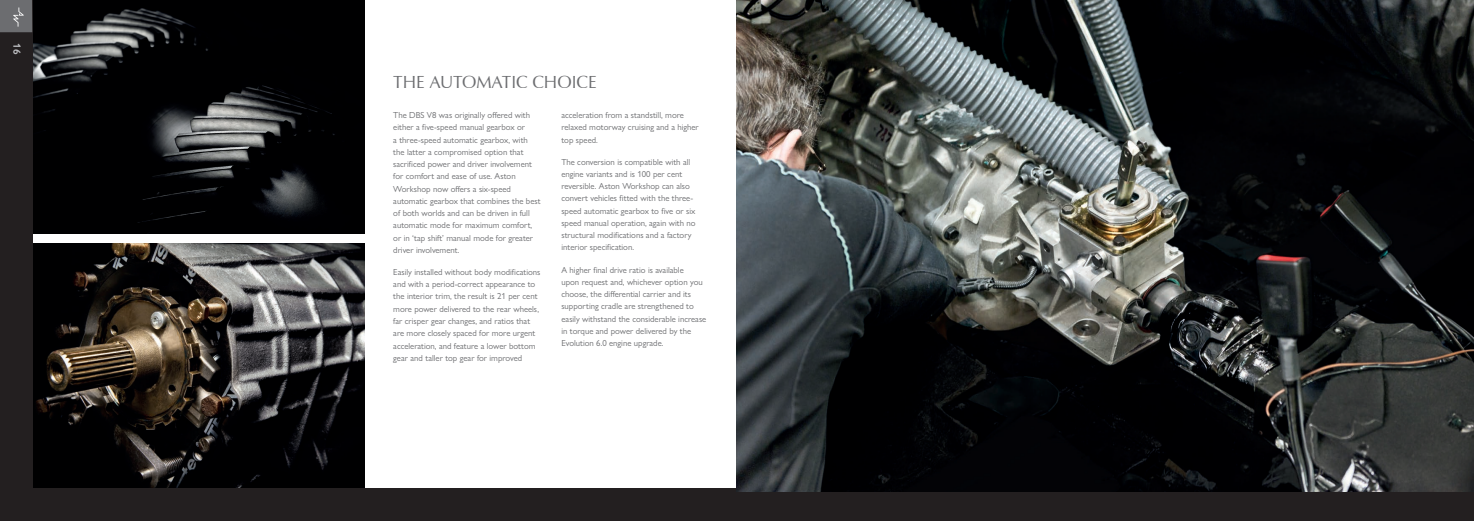
<style>
.page{position:relative;width:1474px;height:521px;background:#fff}
.page>*{position:absolute;margin:0;border:0;box-sizing:border-box;transform-origin:0 0}
.t1{font:17.5px "Zapf Humanist 601 BT";color:#6c6d70}
.t2{font:600 10.5px "Gill Sans Nova";color:#bcbdc0}
.t3{font:8.75px/12.2px "Gill Sans Nova";color:#6c6d70}
</style>
<div class="page">
<img style="left:32px;top:0;width:333px;height:233px">
<img style="left:32px;top:243px;width:333px;height:246px">
<div style="left:0;top:0;width:32px;height:521px;background:#231f20"></div>
<div style="left:0;top:489px;width:1473px;height:32px;background:#231f20"></div>
<svg style="left:0;top:0;width:32px;height:32px"></svg>
<img style="left:736px;top:0;width:737px;height:491px">
<p class="t2" style="left:23px;top:43px;width:13px;rotate:90deg">16</p>
<h1 class="t1" style="left:393px;top:71px;width:205px">THE AUTOMATIC CHOICE</h1>
<p class="t3" style="left:393px;top:109px;width:149px">The DBS V8 was originally offered with either a five-speed manual gearbox or<br>a three-speed automatic gearbox, with the latter a compromised option that sacrificed power and driver involvement for comfort and ease of use. Aston Workshop now offers a six-speed automatic gearbox that combines the best of both worlds and can be driven in full automatic mode for maximum comfort, or in ‘tap shift’ manual mode for greater driver involvement.</p>
<p class="t3" style="left:393px;top:266px;width:149px">Easily installed without body modifications and with a period-correct appearance to the interior trim, the result is 21 per cent more power delivered to the rear wheels, far crisper gear changes, and ratios that are more closely spaced for more urgent acceleration, and feature a lower bottom gear and taller top gear for improved</p>
<p class="t3" style="left:561px;top:109px;width:139px">acceleration from a standstill, more relaxed motorway cruising and a higher top speed.</p>
<p class="t3" style="left:561px;top:155px;width:136px">The conversion is compatible with all engine variants and is 100 per cent reversible. Aston Workshop can also convert vehicles fitted with the three&shy;speed automatic gearbox to five or six speed manual operation, again with no structural modifications and a factory interior specification.</p>
<p class="t3" style="left:561px;top:263px;width:146px">A higher final drive ratio is available<br>upon request and, whichever option you choose, the differential carrier and its supporting cradle are strengthened to easily withstand the considerable increase in torque and power delivered by the Evolution 6.0 engine upgrade.</p>
</div>
